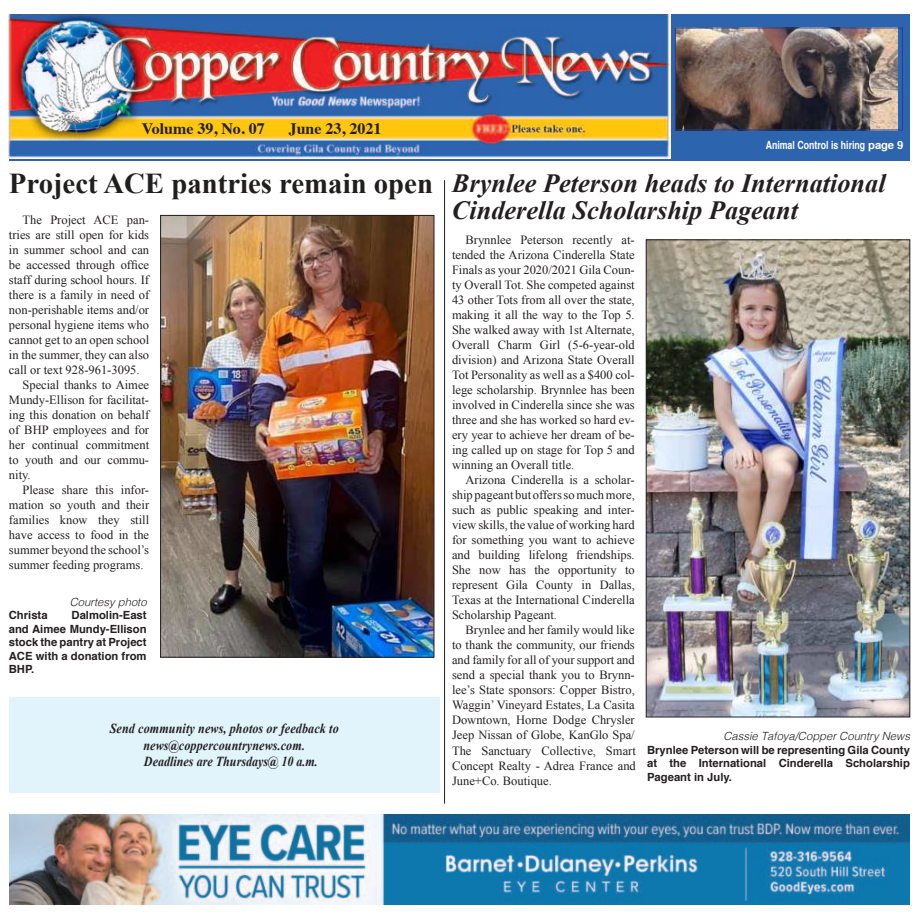
<style>
.page{position:relative;width:919px;height:919px;background:#fff}
.page>*{position:absolute;margin:0;border:0;box-sizing:border-box;transform-origin:0 0}
.t1{font:700 28.75px "Times New Roman";color:#201f1e}
.t2{font:italic 700 26.25px/27.5px "Times New Roman";color:#231f20}
.t3{font:700 16px "Times";color:#231f20}
.t4{font:italic 700 13.75px/16.5px "Times New Roman";letter-spacing:.01em;color:#231f20;scale:.88 1}
.t5{font:12.5px/15px "Times New Roman";color:#231f20;text-align:justify}
.t6{font:700 11.25px/13.5px "Helvetica";color:#231f20;text-align:justify}
.t7{font:italic 300 11.25px "Helvetica";color:#231f20}
.t8{font:700 11.25px "Helvetica";color:#fff;scale:.78 1}
</style>
<div class="page">
<div style="left:9px;top:14px;width:900px;height:147px;background:#2d64ae"></div>
<img style="left:9px;top:14px;width:661px;height:145px">
<img style="left:677px;top:30px;width:219px;height:98px">
<div style="left:675px;top:28px;width:227px;height:102px;border:1px solid #253f8e"></div>
<div style="left:9px;top:697px;width:430px;height:95px;background:#e1f4fc"></div>
<img style="left:9px;top:814px;width:900px;height:89px">
<img style="left:162px;top:217px;width:270px;height:438px">
<div style="left:160px;top:215px;width:274px;height:442px;border:1px solid #231f20"></div>
<img style="left:647px;top:241px;width:260px;height:473px">
<div style="left:645px;top:239px;width:264px;height:477px;border:1px solid #231f20"></div>
<hr style="left:444px;top:180px;width:1px;height:623px;background:#231f20">
<p class="t3" style="left:142px;top:123px;width:125px">Volume 39, No. 07</p>
<p class="t3" style="left:288px;top:123px;width:94px">June 23, 2021</p>
<h1 class="t1" style="left:9px;top:174px;width:425px">Project ACE pantries remain open</h1>
<p class="t5" style="left:22px;top:213px;width:128px">The Project ACE pan-</p>
<p class="t5" style="left:9px;top:228px;width:142px">tries are still open for kids</p>
<p class="t5" style="left:9px;top:243px;width:142px">in summer school and can</p>
<p class="t5" style="left:9px;top:257px;width:142px">be accessed through office</p>
<p class="t5" style="left:9px;top:273px;width:142px">staff during school hours. If</p>
<p class="t5" style="left:9px;top:288px;width:142px">there is a family in need of</p>
<p class="t5" style="left:9px;top:303px;width:142px">non-perishable items and/or</p>
<p class="t5" style="left:9px;top:318px;width:142px">personal hygiene items who</p>
<p class="t5" style="left:9px;top:333px;width:142px">cannot get to an open school</p>
<p class="t5" style="left:9px;top:348px;width:142px">in the summer, they can also</p>
<p class="t5" style="left:9px;top:363px;width:132px">call or text 928-961-3095.</p>
<p class="t5" style="left:22px;top:378px;width:128px">Special thanks to Aimee</p>
<p class="t5" style="left:9px;top:393px;width:142px">Mundy-Ellison for facilitat-</p>
<p class="t5" style="left:9px;top:408px;width:142px">ing this donation on behalf</p>
<p class="t5" style="left:9px;top:423px;width:142px">of BHP employees and for</p>
<p class="t5" style="left:9px;top:438px;width:142px">her continual commitment</p>
<p class="t5" style="left:9px;top:453px;width:142px">to youth and our commu-</p>
<p class="t5" style="left:9px;top:468px;width:23px">nity.</p>
<p class="t5" style="left:22px;top:483px;width:128px">Please share this infor-</p>
<p class="t5" style="left:9px;top:498px;width:142px">mation so youth and their</p>
<p class="t5" style="left:9px;top:513px;width:142px">families know they still</p>
<p class="t5" style="left:9px;top:528px;width:142px">have access to food in the</p>
<p class="t5" style="left:9px;top:543px;width:142px">summer beyond the school’s</p>
<p class="t5" style="left:9px;top:558px;width:136px">summer feeding programs.</p>
<p class="t7" style="left:70px;top:597px;width:78px">Courtesy photo</p>
<p class="t6" style="left:9px;top:609px;width:40px">Christa</p>
<p class="t6" style="left:9px;top:609px;width:139px;text-indent:63px">Dalmolin-East and Aimee Mundy-Ellison stock the pantry at Project ACE with a donation from BHP.</p>
<p class="t4" style="left:143px;top:721px;width:223px;text-indent:-34px">Send community news, photos or feedback to news@coppercountrynews.com.<br>Deadlines are Thursdays@ 10 a.m.</p>
<p class="t8" style="left:765px;top:140px;width:178px">Animal Control is hiring page 9</p>
<h2 class="t2" style="left:451px;top:172px;width:435px">Brynlee Peterson heads to International<br>Cinderella Scholarship Pageant</h2>
<p class="t5" style="left:452px;top:233px;width:184px;text-indent:13px">Brynnlee Peterson recently at&shy;tended the Arizona Cinderella State Finals as your 2020/2021 Gila Coun&shy;ty Overall Tot. She competed against 43 other Tots from all over the state, making it all the way to the Top 5.<br>She walked away with 1st Alternate, Overall Charm Girl (5-6-year-old division) and Arizona State Overall Tot Personality as well as a $400 col&shy;lege scholarship. Brynnlee has been involved in Cinderella since she was three and she has worked so hard ev&shy;ery year to achieve her dream of be&shy;ing called up on stage for Top 5 and winning an Overall title.</p>
<p class="t5" style="left:452px;top:473px;width:184px;text-indent:13px">Arizona Cinderella is a scholar&shy;ship pageant but offers so much more, such as public speaking and inter&shy;view skills, the value of working hard for something you want to achieve and building lifelong friendships.<br>She now has the opportunity to represent Gila County in Dallas, Texas at the International Cinderella Scholarship Pageant.</p>
<p class="t5" style="left:452px;top:623px;width:185px;text-indent:13px">Brynlee and her family would like to thank the community, our friends and family for all of your support and send a special thank you to Brynn&shy;lee’s State sponsors: Copper Bistro, Waggin’ Vineyard Estates, La Casita Downtown, Horne Dodge Chrysler Jeep Nissan of Globe, KanGlo Spa/ The Sanctuary Collective, Smart Concept Realty - Adrea France and June+Co. Boutique.</p>
<p class="t7" style="left:723px;top:731px;width:188px">Cassie Tafoya/Copper Country News</p>
<p class="t6" style="left:646px;top:743px;width:264px">Brynlee Peterson will be representing Gila County at the International Cinderella Scholarship Pageant in July.</p>
</div>
